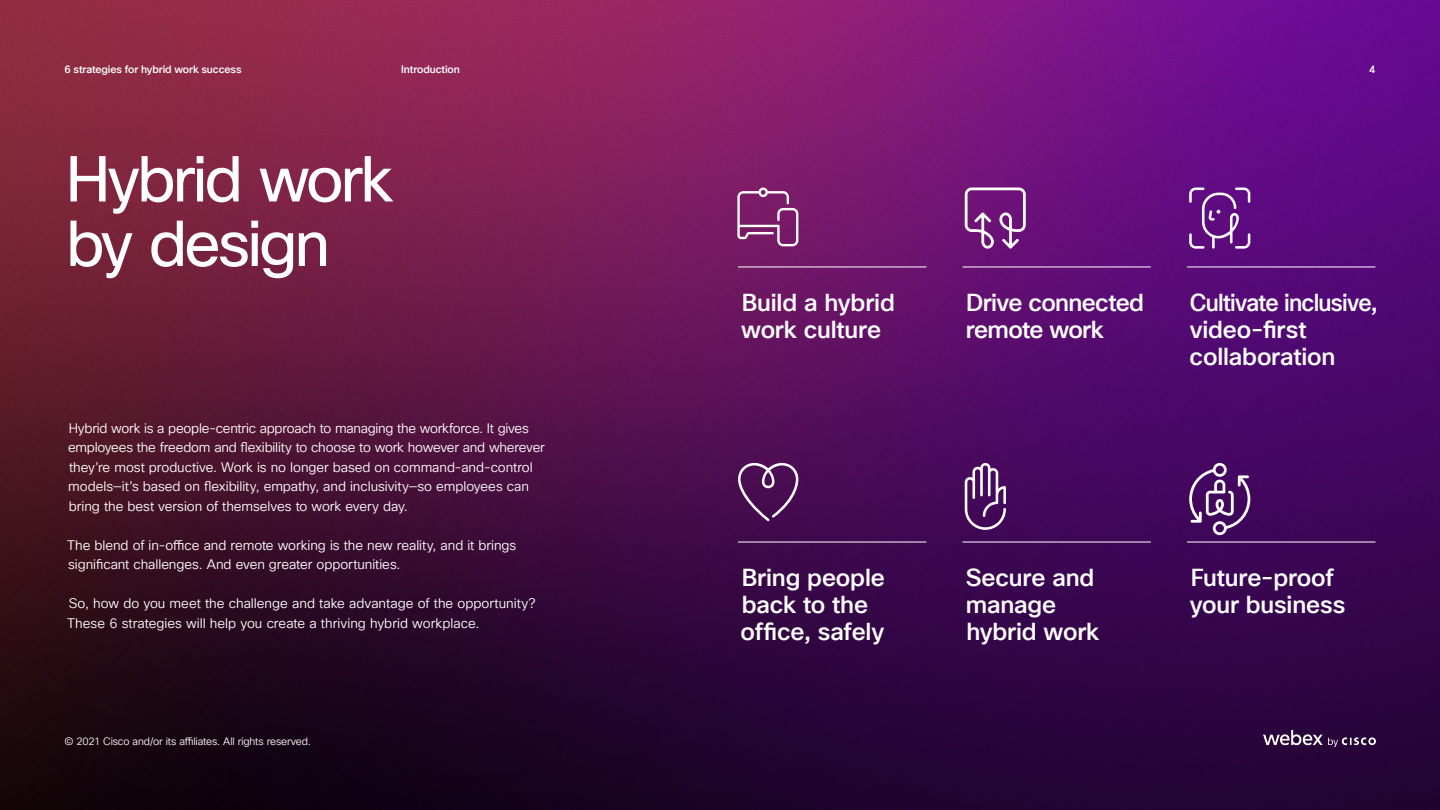
<style>
.page{position:relative;width:1440px;height:810px;background:#fff}
.page>*{position:absolute;margin:0;border:0;box-sizing:border-box;transform-origin:0 0}
.t1{font:63px/64.5px "Cisco Sans TT";letter-spacing:-.045em;color:#fff}
.t2{font:500 24px/27px "Cisco Sans TT";letter-spacing:-.01em;color:#fff}
.t3{font:500 24px/27px "Cisco Sans TT";letter-spacing:-.01em;color:#fff;scale:.95 1}
.t4{font:13.5px/19.5px "Cisco Sans TT Light";letter-spacing:-.005em;color:#fff}
.t5{font:10.5px "Cisco Sans TT Light";letter-spacing:-.015em;color:#fff}
.t6{font:500 10.5px "Cisco Sans TT";letter-spacing:-.01em;color:#fff}
</style>
<div class="page">
<img style="left:0;top:0;width:1440px;height:810px">
<svg style="left:1189px;top:188px;width:61px;height:61px;background:#7b3797"></svg>
<svg style="left:965px;top:463px;width:41px;height:67px"></svg>
<svg style="left:737px;top:188px;width:61px;height:58px;background:#924483"></svg>
<svg style="left:965px;top:188px;width:61px;height:61px"></svg>
<svg style="left:1189px;top:463px;width:61px;height:72px"></svg>
<svg style="left:738px;top:463px;width:61px;height:58px;background:#64316b"></svg>
<hr style="left:738px;top:267px;width:188px;height:1px;background:#fff">
<hr style="left:738px;top:542px;width:188px;height:1px;background:#fff">
<hr style="left:963px;top:267px;width:188px;height:1px;background:#fff">
<hr style="left:963px;top:542px;width:188px;height:1px;background:#fff">
<hr style="left:1187px;top:267px;width:188px;height:1px;background:#fff">
<hr style="left:1187px;top:542px;width:188px;height:1px;background:#fff">
<img style="left:1263px;top:730px;width:113px;height:16px">
<p class="t6" style="left:64px;top:62px;width:179px">6 strategies for hybrid work success</p>
<p class="t6" style="left:1369px;top:62px;width:8px">4</p>
<p class="t6" style="left:401px;top:62px;width:60px">Introduction</p>
<h1 class="t1" style="left:66px;top:149px;width:329px">Hybrid work by design</h1>
<p class="t4" style="left:68px;top:419px;width:478px">Hybrid work is a people-centric approach to managing the workforce. It gives employees the freedom and flexibility to choose to work however and wherever they’re most productive. Work is no longer based on command-and-control models—it’s based on flexibility, empathy, and inclusivity—so employees can bring the best version of themselves to work every day.</p>
<p class="t4" style="left:67px;top:536px;width:451px">The blend of in-office and remote working is the new reality, and it brings significant challenges. And even greater opportunities.</p>
<p class="t4" style="left:67px;top:594px;width:470px">So, how do you meet the challenge and take advantage of the opportunity?<br>These 6 strategies will help you create a thriving hybrid workplace.</p>
<p class="t5" style="left:64px;top:734px;width:248px">© 2021 Cisco and/or its affiliates. All rights reserved.</p>
<h2 class="t2" style="left:741px;top:290px;width:155px">Build a hybrid work culture</h2>
<h2 class="t2" style="left:966px;top:290px;width:180px">Drive connected remote work</h2>
<h2 class="t3" style="left:1190px;top:290px;width:199px">Cultivate inclusive, video-first collaboration</h2>
<h2 class="t2" style="left:741px;top:565px;width:146px">Bring people back to the office, safely</h2>
<h2 class="t2" style="left:966px;top:565px;width:135px">Secure and manage hybrid work</h2>
<h2 class="t2" style="left:1190px;top:565px;width:157px">Future-proof your business</h2>
</div>
